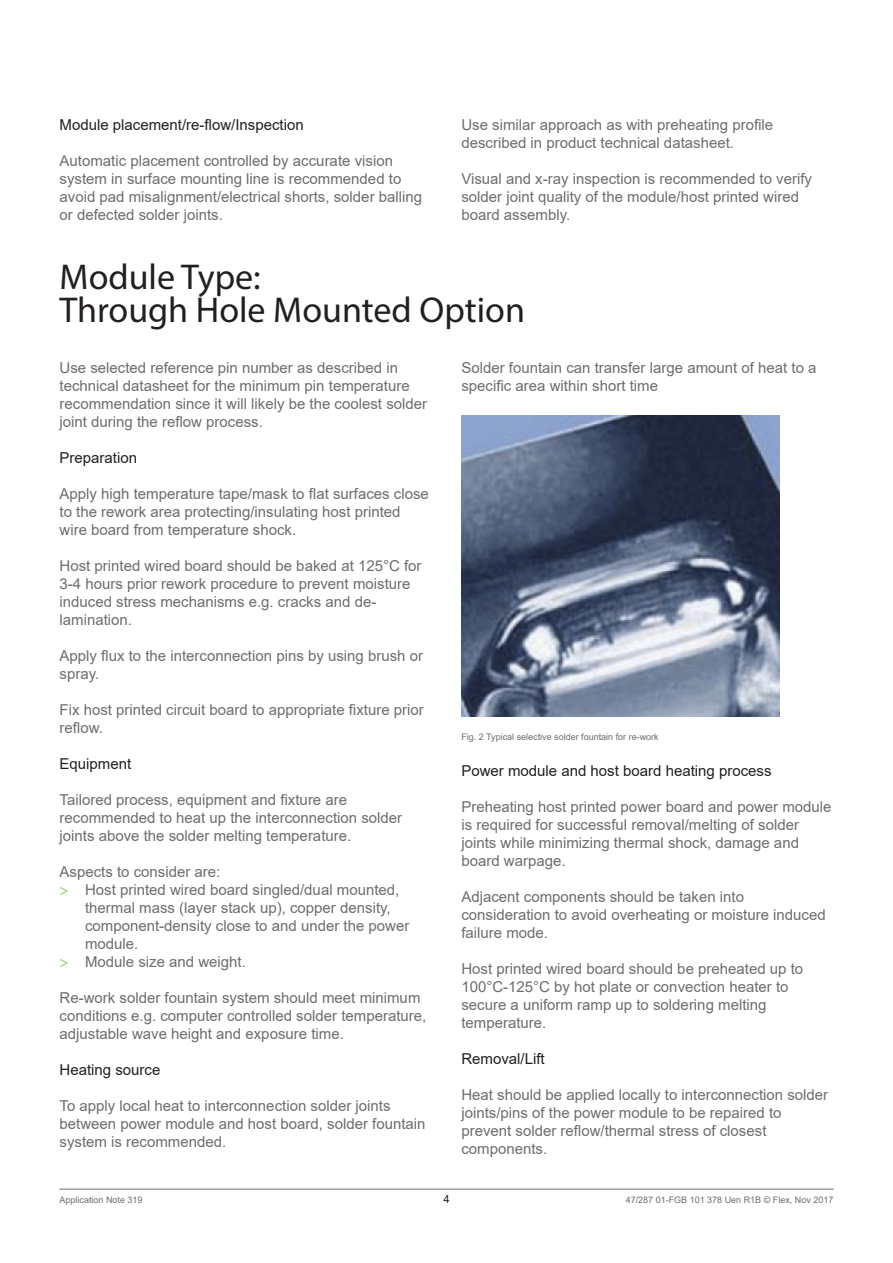
<style>
.page{position:relative;width:893px;height:1263px;background:#fff}
.page>*{position:absolute;margin:0;border:0;box-sizing:border-box;transform-origin:0 0}
.Body_Text{font:36px/33px "Myriad Pro";color:#231f20}
.Body_Text-2{font:15px/18px "Arial";color:#6c6d70}
.Body_Text_-_Subhead{font:15px "Arial";color:#231f20}
.t1{font:11.25px "Arial";color:#231f20}
.Picture_Caption{font:9px "Arial";color:#6c6d70}
.s1{font-family:"Myriad Pro";color:#7fc241}
</style>
<div class="page">
<hr style="left:60px;top:1189px;width:773px;height:1px;background:#6c6d70">
<img style="left:461px;top:416px;width:319px;height:300px">
<p class="Body_Text_-_Subhead" style="left:60px;top:114px;width:246px">Module placement/re-flow/Inspection</p>
<p class="Body_Text-2" style="left:60px;top:152px;width:364px">Automatic placement controlled by accurate vision system in surface mounting line is recommended to avoid pad misalignment/electrical shorts, solder balling or defected solder joints.</p>
<p class="Body_Text-2" style="left:461px;top:116px;width:313px">Use similar approach as with preheating profile described in product technical datasheet.</p>
<p class="Body_Text-2" style="left:461px;top:170px;width:352px">Visual and x-ray inspection is recommended to verify solder joint quality of the module/host printed wired board assembly.</p>
<p class="Body_Text" style="left:60px;top:260px;width:467px">Module Type:<br>Through Hole Mounted Option</p>
<p class="Body_Text-2" style="left:60px;top:359px;width:369px">Use selected reference pin number as described in technical datasheet for the minimum pin temperature recommendation since it will likely be the coolest solder joint during the reflow process.</p>
<p class="Body_Text_-_Subhead" style="left:60px;top:447px;width:79px">Preparation</p>
<p class="Body_Text-2" style="left:60px;top:485px;width:371px">Apply high temperature tape/mask to flat surfaces close to the rework area protecting/insulating host printed wire board from temperature shock.</p>
<p class="Body_Text-2" style="left:60px;top:557px;width:364px">Host printed wired board should be baked at 125°C for 3-4 hours prior rework procedure to prevent moisture induced stress mechanisms e.g. cracks and de&shy;lamination.</p>
<p class="Body_Text-2" style="left:60px;top:647px;width:365px">Apply flux to the interconnection pins by using brush or spray.</p>
<p class="Body_Text-2" style="left:60px;top:701px;width:366px">Fix host printed circuit board to appropriate fixture prior reflow.</p>
<p class="Body_Text_-_Subhead" style="left:60px;top:753px;width:73px">Equipment</p>
<p class="Body_Text-2" style="left:60px;top:791px;width:344px">Tailored process, equipment and fixture are recommended to heat up the interconnection solder joints above the solder melting temperature.</p>
<p class="Body_Text-2" style="left:60px;top:863px;width:162px">Aspects to consider are:</p>
<p class="Body_Text-2" style="left:85px;top:881px;width:326px;text-indent:-26px"><span class="s1">&gt;</span> Host printed wired board singled/dual mounted, thermal mass (layer stack up), copper density, component-density close to and under the power module.</p>
<p class="Body_Text-2" style="left:60px;top:953px;width:188px"><span class="s1">&gt;</span> Module size and weight.</p>
<p class="Body_Text-2" style="left:60px;top:989px;width:368px">Re-work solder fountain system should meet minimum conditions e.g. computer controlled solder temperature, adjustable wave height and exposure time.</p>
<p class="Body_Text_-_Subhead" style="left:60px;top:1059px;width:102px">Heating source</p>
<p class="Body_Text-2" style="left:60px;top:1097px;width:368px">To apply local heat to interconnection solder joints between power module and host board, solder fountain system is recommended.</p>
<p class="Body_Text-2" style="left:461px;top:359px;width:357px">Solder fountain can transfer large amount of heat to a specific area within short time</p>
<p class="Picture_Caption" style="left:461px;top:731px;width:199px">Fig. 2 Typical selective solder fountain for re-work</p>
<p class="Body_Text_-_Subhead" style="left:461px;top:761px;width:312px">Power module and host board heating process</p>
<p class="Body_Text-2" style="left:461px;top:798px;width:372px">Preheating host printed power board and power module is required for successful removal/melting of solder joints while minimizing thermal shock, damage and board warpage.</p>
<p class="Body_Text-2" style="left:461px;top:888px;width:366px">Adjacent components should be taken into consideration to avoid overheating or moisture induced failure mode.</p>
<p class="Body_Text-2" style="left:461px;top:960px;width:343px">Host printed wired board should be preheated up to 100°C-125°C by hot plate or convection heater to secure a uniform ramp up to soldering melting temperature.</p>
<p class="Body_Text_-_Subhead" style="left:461px;top:1049px;width:85px">Removal/Lift</p>
<p class="Body_Text-2" style="left:461px;top:1086px;width:368px">Heat should be applied locally to interconnection solder joints/pins of the power module to be repaired to prevent solder reflow/thermal stress of closest components.</p>
<p class="Picture_Caption" style="left:60px;top:1193px;width:85px">Application Note 319</p>
<p class="t1" style="left:443px;top:1191px;width:8px">4</p>
<p class="Picture_Caption" style="left:626px;top:1193px;width:209px">47/287 01-FGB 101 378 Uen R1B © Flex, Nov 2017</p>
</div>
